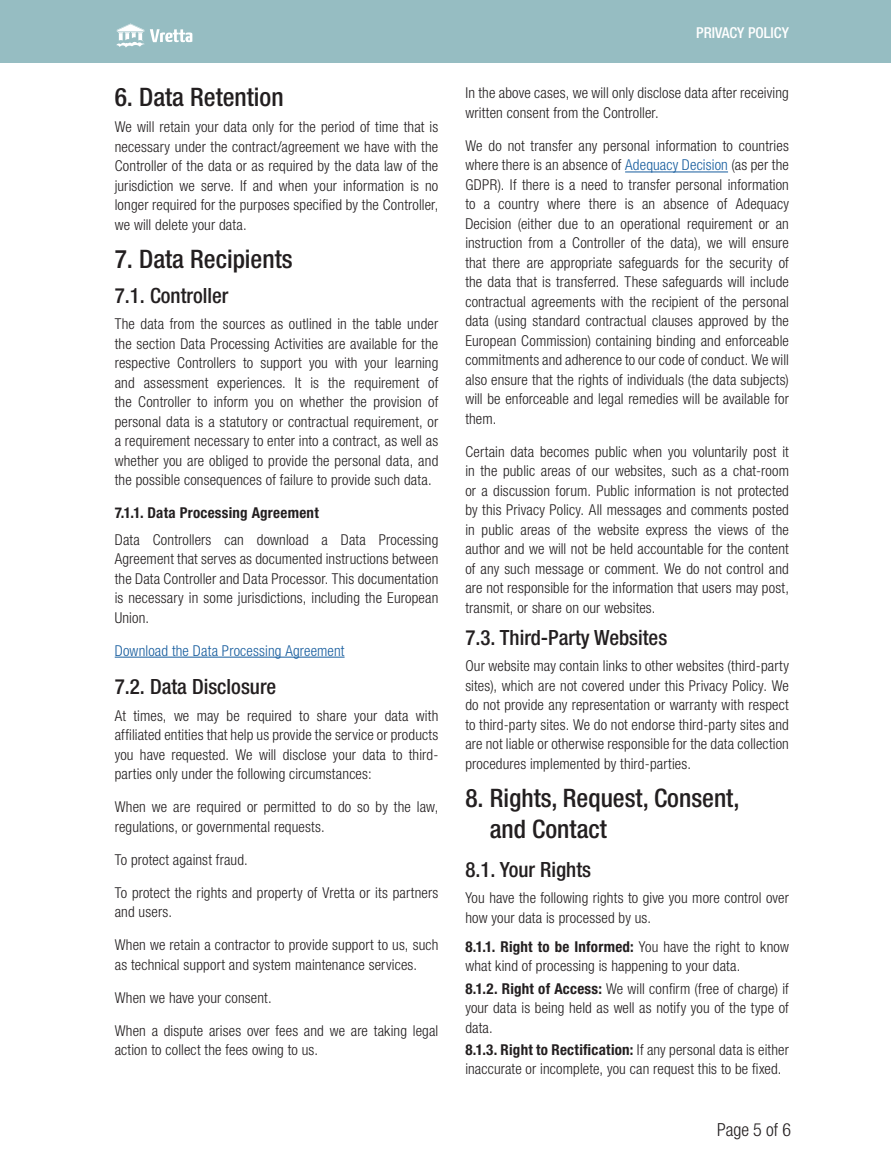
<style>
.page{position:relative;width:891px;height:1161px;background:#fff}
.page>*{position:absolute;margin:0;border:0;box-sizing:border-box;transform-origin:0 0}
.Section_Subheader_2{font:500 condensed 25.5px/31.5px "Helvetica Neue LT Std";color:#231f20}
.Section_Subheader_2-2{font:500 condensed 21px "Helvetica Neue LT Std";color:#231f20}
.t1{font:300 condensed 18px "Helvetica Neue LT Std";color:#231f20}
.Paragraph_Style_1{font:300 condensed 15px/19.5px "Helvetica Neue LT Std";letter-spacing:.01em;color:#231f20;text-align:justify}
.Paragraph_Style_1-2{font:300 condensed 15px "Helvetica Neue LT Std";letter-spacing:.01em;color:#175d9e}
.Paragraph_Style_1-3{font:700 condensed 15px "Helvetica Neue LT Std";letter-spacing:.015em;color:#231f20}
.t2{font:500 condensed 15px "Helvetica Neue LT Std";color:#fff}
.s1{color:#175d9e}
.s2{font-weight:700}
</style>
<div class="page">
<div style="left:0;top:0;width:891px;height:62px;background:#96bdc2"></div>
<svg style="left:116px;top:24px;width:76px;height:24px"></svg>
<hr style="left:115px;top:657px;width:230px;height:1px;background:#175d9e">
<hr style="left:625px;top:172px;width:103px;height:1px;background:#175d9e">
<p class="Section_Subheader_2" style="left:115px;top:81px;width:170px">6. Data Retention</p>
<p class="Paragraph_Style_1" style="left:115px;top:117px;width:325px">We will retain your data only for the period of time that is necessary under the contract/agreement we have with the Controller of the data or as required by the data law of the jurisdiction we serve. If and when your information is no longer required for the purposes specified by the Controller, we will delete your data.</p>
<p class="Section_Subheader_2" style="left:115px;top:243px;width:179px">7. Data Recipients</p>
<p class="Section_Subheader_2-2" style="left:115px;top:283px;width:115px">7.1. Controller</p>
<p class="Paragraph_Style_1" style="left:115px;top:314px;width:325px">The data from the sources as outlined in the table under the section Data Processing Activities are available for the respective Controllers to support you with your learning and assessment experiences. It is the requirement of the Controller to inform you on whether the provision of personal data is a statutory or contractual requirement, or a requirement necessary to enter into a contract, as well as whether you are obliged to provide the personal data, and the possible consequences of failure to provide such data.</p>
<p class="Paragraph_Style_1-3" style="left:115px;top:504px;width:206px">7.1.1. Data Processing Agreement</p>
<p class="Paragraph_Style_1" style="left:115px;top:529px;width:325px">Data Controllers can download a Data Processing Agreement that serves as documented instructions between the Data Controller and Data Processor. This documentation is necessary in some jurisdictions, including the European Union.</p>
<p class="Paragraph_Style_1-2" style="left:115px;top:642px;width:231px">Download the Data Processing Agreement</p>
<p class="Section_Subheader_2-2" style="left:115px;top:674px;width:163px">7.2. Data Disclosure</p>
<p class="Paragraph_Style_1" style="left:115px;top:705px;width:325px">At times, we may be required to share your data with affiliated entities that help us provide the service or products you have requested. We will disclose your data to third&shy;parties only under the following circumstances:</p>
<p class="Paragraph_Style_1" style="left:115px;top:797px;width:325px">When we are required or permitted to do so by the law, regulations, or governmental requests.</p>
<p class="Paragraph_Style_1" style="left:115px;top:849px;width:134px">To protect against fraud.</p>
<p class="Paragraph_Style_1" style="left:115px;top:882px;width:325px">To protect the rights and property of Vretta or its partners and users.</p>
<p class="Paragraph_Style_1" style="left:115px;top:935px;width:325px">When we retain a contractor to provide support to us, such as technical support and system maintenance services.</p>
<p class="Paragraph_Style_1" style="left:115px;top:987px;width:158px">When we have your consent.</p>
<p class="Paragraph_Style_1" style="left:115px;top:1020px;width:325px">When a dispute arises over fees and we are taking legal action to collect the fees owing to us.</p>
<p class="t2" style="left:696px;top:23px;width:94px">PRIVACY POLICY</p>
<p class="Paragraph_Style_1" style="left:465px;top:83px;width:325px">In the above cases, we will only disclose data after receiving written consent from the Controller.</p>
<p class="Paragraph_Style_1" style="left:465px;top:136px;width:325px">We do not transfer any personal information to countries where there is an absence of <span class="s1">Adequacy Decision</span> (as per the GDPR). If there is a need to transfer personal information to a country where there is an absence of Adequacy Decision (either due to an operational requirement or an instruction from a Controller of the data), we will ensure that there are appropriate safeguards for the security of the data that is transferred. These safeguards will include contractual agreements with the recipient of the personal data (using standard contractual clauses approved by the European Commission) containing binding and enforceable commitments and adherence to our code of conduct. We will also ensure that the rights of individuals (the data subjects) will be enforceable and legal remedies will be available for them.</p>
<p class="Paragraph_Style_1" style="left:465px;top:442px;width:325px">Certain data becomes public when you voluntarily post it in the public areas of our websites, such as a chat-room or a discussion forum. Public information is not protected by this Privacy Policy. All messages and comments posted in public areas of the website express the views of the author and we will not be held accountable for the content of any such message or comment. We do not control and are not responsible for the information that users may post, transmit, or share on our websites.</p>
<p class="Section_Subheader_2-2" style="left:465px;top:625px;width:203px">7.3. Third-Party Websites</p>
<p class="Paragraph_Style_1" style="left:465px;top:656px;width:325px">Our website may contain links to other websites (third-party sites), which are not covered under this Privacy Policy. We do not provide any representation or warranty with respect to third-party sites. We do not endorse third-party sites and are not liable or otherwise responsible for the data collection procedures implemented by third-parties.</p>
<p class="Section_Subheader_2" style="left:490px;top:782px;width:251px;text-indent:-24px">8. Rights, Request, Consent, and Contact</p>
<p class="Section_Subheader_2-2" style="left:465px;top:857px;width:127px">8.1. Your Rights</p>
<p class="Paragraph_Style_1" style="left:465px;top:888px;width:325px">You have the following rights to give you more control over how your data is processed by us.</p>
<p class="Paragraph_Style_1" style="left:465px;top:937px;width:325px"><span class="s2">8.1.1. Right to be Informed:</span> You have the right to know what kind of processing is happening to your data.</p>
<p class="Paragraph_Style_1" style="left:465px;top:979px;width:325px"><span class="s2">8.1.2. Right of Access:</span> We will confirm (free of charge) if your data is being held as well as notify you of the type of data.</p>
<p class="Paragraph_Style_1" style="left:465px;top:1040px;width:325px"><span class="s2">8.1.3. Right to Rectification:</span> If any personal data is either inaccurate or incomplete, you can request this to be fixed.</p>
<p class="t1" style="left:717px;top:1119px;width:76px">Page 5 of 6</p>
</div>
